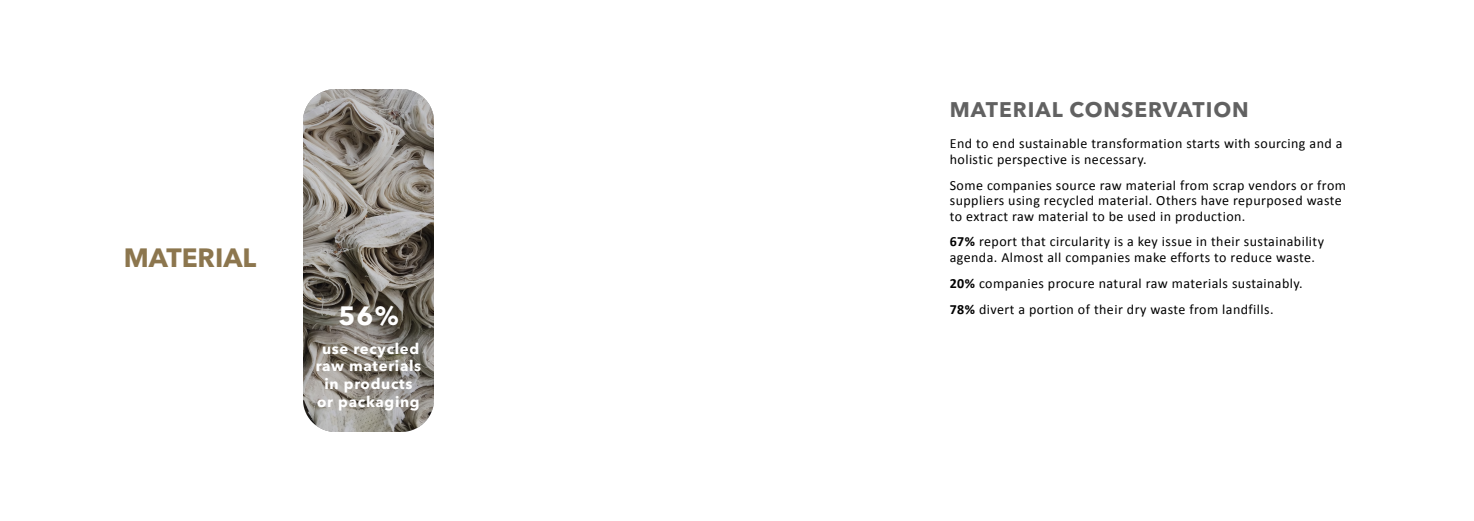
<style>
.page{position:relative;width:1474px;height:521px;background:#fff}
.page>*{position:absolute;margin:0;border:0;box-sizing:border-box;transform-origin:0 0}
.t1{font:700 26.25px "Avenir Next LT Pro";color:#8c764e}
.t2{font:700 26.25px "Avenir Next LT Pro";color:#fff}
.t3{font:700 21px "Avenir Next LT Pro";letter-spacing:.045em;color:rgb(0 0 0/.62)}
.t4{font:700 14.88px/17.8px "Avenir Next LT Pro";letter-spacing:.045em;color:#fff;text-align:center}
.t5{font:14px/15.4px "Calibri";letter-spacing:.03em;color:#000}
.s1{font-weight:700}
</style>
<div class="page">
<img style="left:304px;top:89px;width:129px;height:343px">
<h1 class="t1" style="left:124px;top:248px;width:134px">MATERIAL</h1>
<h1 class="t2" style="left:338px;top:305px;width:62px">56%</h1>
<p class="t4" style="left:316px;top:341px;width:107px">use recycled raw materials in products or packaging</p>
<h2 class="t3" style="left:949px;top:101px;width:300px">MATERIAL CONSERVATION</h2>
<p class="t5" style="left:949px;top:137px;width:394px">End to end sustainable transformation starts with sourcing and a holistic perspective is necessary.</p>
<p class="t5" style="left:949px;top:178px;width:398px">Some companies source raw material from scrap vendors or from suppliers using recycled material. Others have repurposed waste to extract raw material to be used in production.</p>
<p class="t5" style="left:949px;top:235px;width:376px"><span class="s1">67%</span> report that circularity is a key issue in their sustainability agenda. Almost all companies make efforts to reduce waste.</p>
<p class="t5" style="left:949px;top:271px;width:354px;line-height:25.9px"><span class="s1">20%</span> companies procure natural raw materials sustainably.<br><span class="s1">78%</span> divert a portion of their dry waste from landfills.</p>
</div>
